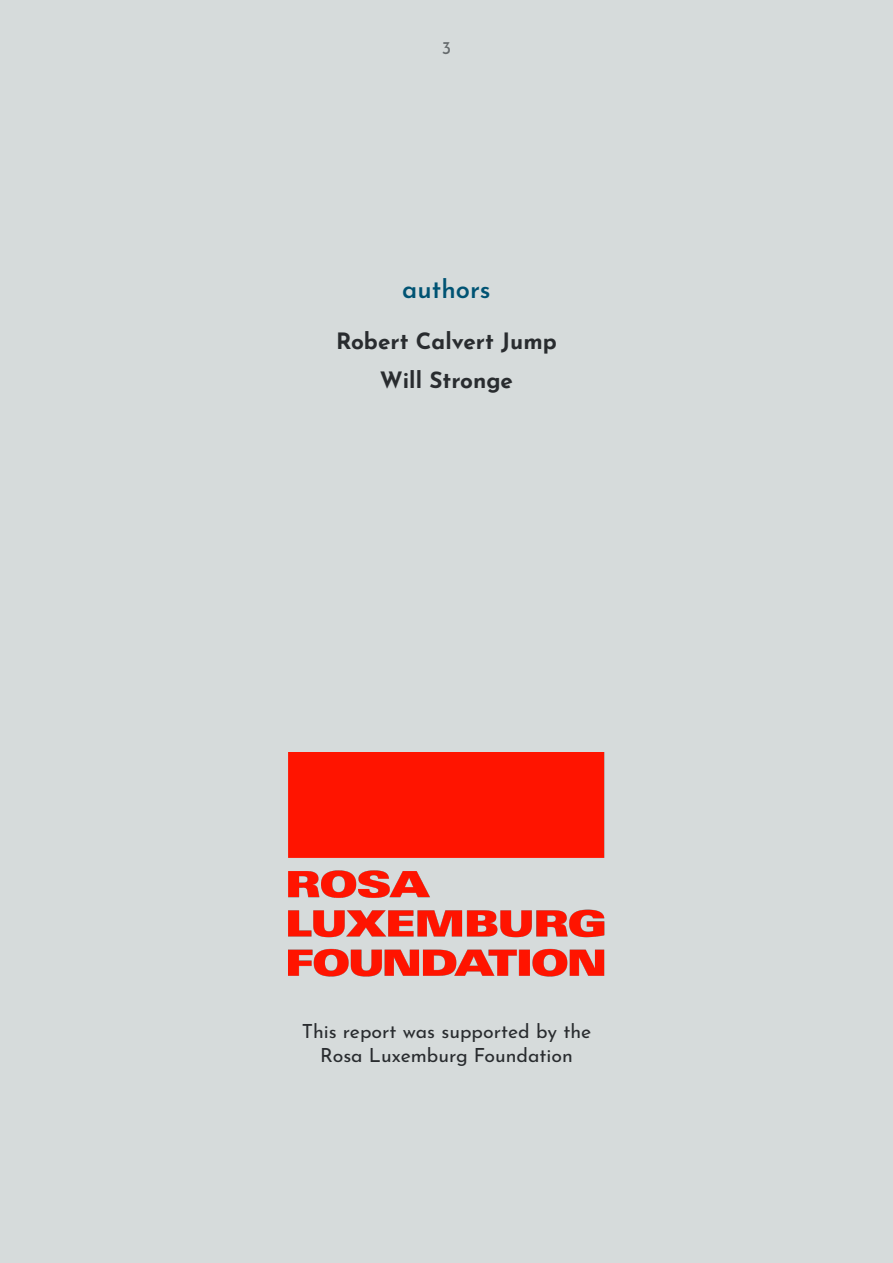
<style>
.page{position:relative;width:893px;height:1263px;background:#d6dbdb}
.page>*{position:absolute;margin:0;border:0;box-sizing:border-box;transform-origin:0 0}
.t1{font:600 25.5px "Josefin Sans";color:#005373}
.BodyText{font:700 22.5px "Josefin Sans";color:#292c2f}
.t2{font:19.5px/24px "Josefin Sans";color:#292c2f;text-align:center}
.t3{font:18px "Josefin Sans";color:#656a6c}
</style>
<div class="page">
<img style="left:288px;top:753px;width:317px;height:224px">
<p class="t3" style="left:442px;top:33px;width:11px">3</p>
<p class="t1" style="left:402px;top:268px;width:90px">authors</p>
<p class="BodyText" style="left:336px;top:321px;width:222px">Robert Calvert Jump</p>
<p class="BodyText" style="left:380px;top:360px;width:135px">Will Stronge</p>
<p class="t2" style="left:302px;top:1017px;width:291px">This report was supported by the<br>Rosa Luxemburg Foundation</p>
</div>
